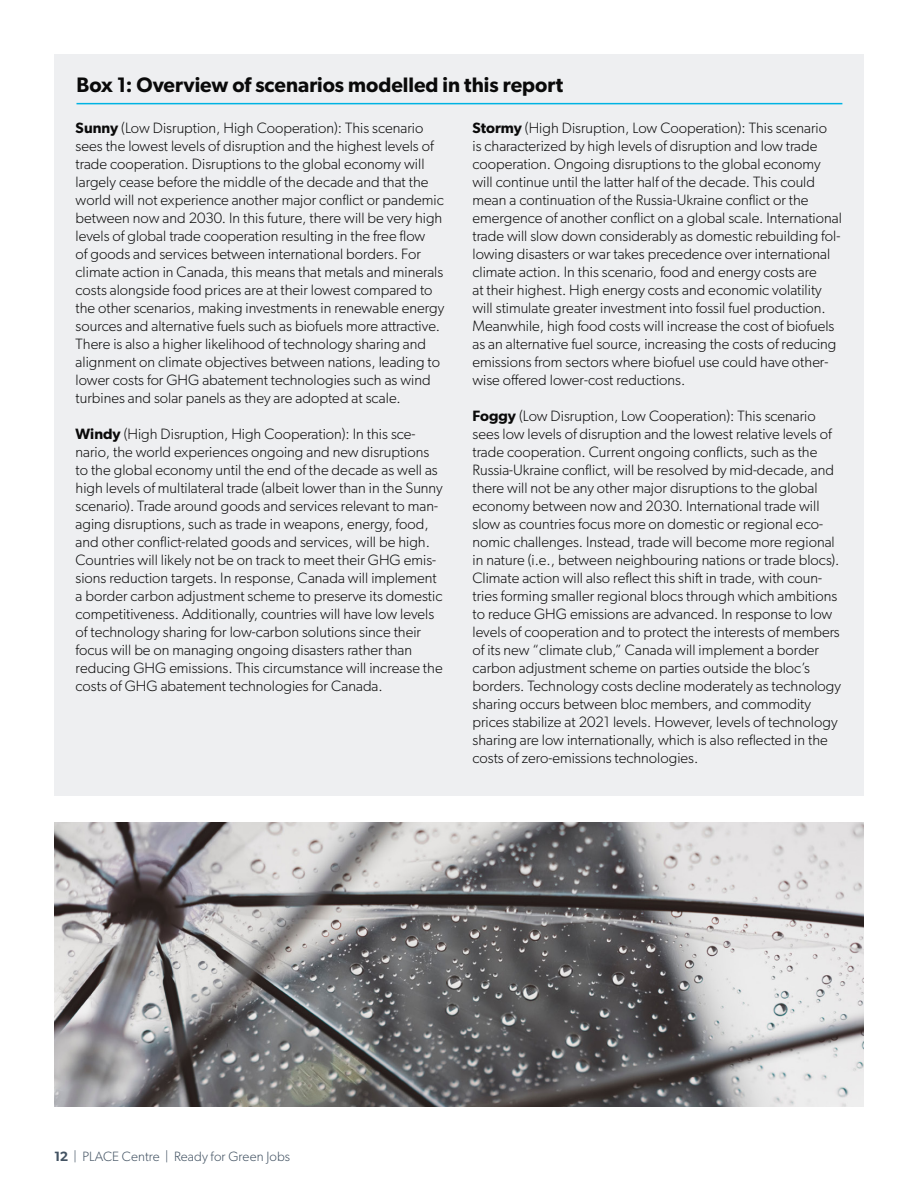
<style>
.page{position:relative;width:918px;height:1188px;background:#fff}
.page>*{position:absolute;margin:0;border:0;box-sizing:border-box;transform-origin:0 0}
.Box_sidebar_title{font:600 21px "Gibson";color:#0a0a0a}
.Text{font:300 15px/18px "Gibson";color:#0a0a0a}
.t1{font:300 13.5px "Gibson";letter-spacing:.005em;color:#435363}
.s1{font-weight:600}
</style>
<div class="page">
<div style="left:54px;top:54px;width:810px;height:742px;background:#eeeff1"></div>
<hr style="left:76px;top:103px;width:766px;height:1px;background:#00b3e3">
<img style="left:54px;top:823px;width:810px;height:284px">
<p class="Box_sidebar_title" style="left:76px;top:73px;width:488px">Box 1: Overview of scenarios modelled in this report</p>
<p class="Text" style="left:76px;top:118px;width:370px"><span class="s1">Sunny</span> (Low Disruption, High Cooperation): This scenario sees the lowest levels of disruption and the highest levels of trade cooperation. Disruptions to the global economy will largely cease before the middle of the decade and that the world will not experience another major conflict or pandemic between now and 2030. In this future, there will be very high levels of global trade cooperation resulting in the free flow<br>of goods and services between international borders. For climate action in Canada, this means that metals and minerals costs alongside food prices are at their lowest compared to the other scenarios, making investments in renewable energy sources and alternative fuels such as biofuels more attractive.<br>There is also a higher likelihood of technology sharing and alignment on climate objectives between nations, leading to lower costs for GHG abatement technologies such as wind turbines and solar panels as they are adopted at scale.</p>
<p class="Text" style="left:76px;top:424px;width:369px"><span class="s1">Windy</span> (High Disruption, High Cooperation): In this sce&shy;nario, the world experiences ongoing and new disruptions to the global economy until the end of the decade as well as high levels of multilateral trade (albeit lower than in the Sunny scenario). Trade around goods and services relevant to man&shy;aging disruptions, such as trade in weapons, energy, food, and other conflict-related goods and services, will be high.<br>Countries will likely not be on track to meet their GHG emis&shy;sions reduction targets. In response, Canada will implement a border carbon adjustment scheme to preserve its domestic competitiveness. Additionally, countries will have low levels of technology sharing for low-carbon solutions since their focus will be on managing ongoing disasters rather than reducing GHG emissions. This circumstance will increase the costs of GHG abatement technologies for Canada.</p>
<p class="Text" style="left:472px;top:118px;width:371px"><span class="s1">Stormy</span> (High Disruption, Low Cooperation): This scenario<br>is characterized by high levels of disruption and low trade cooperation. Ongoing disruptions to the global economy will continue until the latter half of the decade. This could mean a continuation of the Russia-Ukraine conflict or the emergence of another conflict on a global scale. International trade will slow down considerably as domestic rebuilding fol&shy;lowing disasters or war takes precedence over international climate action. In this scenario, food and energy costs are<br>at their highest. High energy costs and economic volatility will stimulate greater investment into fossil fuel production.<br>Meanwhile, high food costs will increase the cost of biofuels as an alternative fuel source, increasing the costs of reducing emissions from sectors where biofuel use could have other&shy;wise offered lower-cost reductions.</p>
<p class="Text" style="left:472px;top:406px;width:370px"><span class="s1">Foggy</span> (Low Disruption, Low Cooperation): This scenario sees low levels of disruption and the lowest relative levels of trade cooperation. Current ongoing conflicts, such as the Russia-Ukraine conflict, will be resolved by mid-decade, and there will not be any other major disruptions to the global economy between now and 2030. International trade will slow as countries focus more on domestic or regional eco&shy;nomic challenges. Instead, trade will become more regional in nature (i.e., between neighbouring nations or trade blocs).<br>Climate action will also reflect this shift in trade, with coun&shy;tries forming smaller regional blocs through which ambitions to reduce GHG emissions are advanced. In response to low levels of cooperation and to protect the interests of members of its new “climate club,” Canada will implement a border carbon adjustment scheme on parties outside the bloc’s borders. Technology costs decline moderately as technology sharing occurs between bloc members, and commodity prices stabilize at 2021 levels. However, levels of technology sharing are low internationally, which is also reflected in the costs of zero-emissions technologies.</p>
<p class="t1" style="left:54px;top:1148px;width:238px"><span class="s1">12</span> | PLACE Centre | Ready for Green Jobs</p>
</div>
